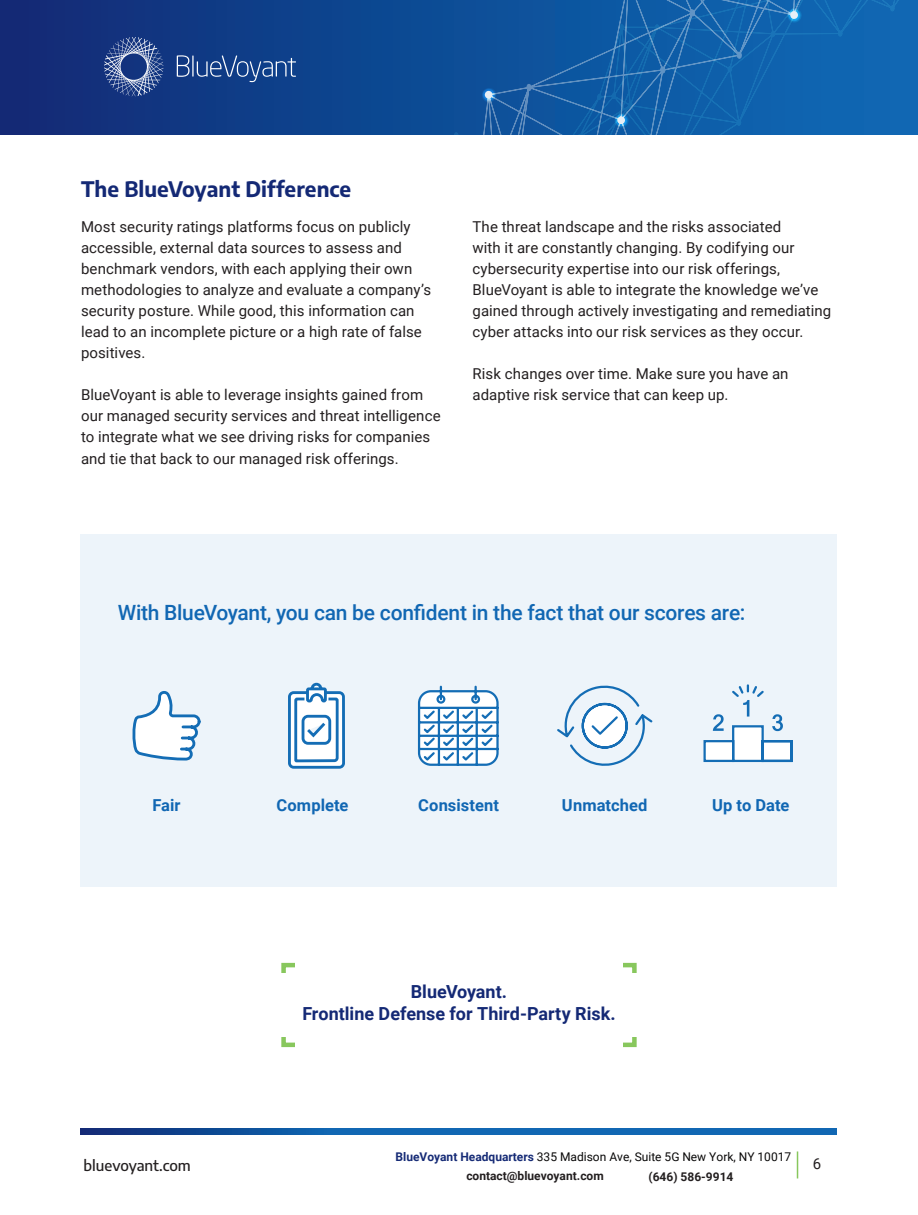
<style>
.page{position:relative;width:918px;height:1215px;background:#fff}
.page>*{position:absolute;margin:0;border:0;box-sizing:border-box;transform-origin:0 0}
.t1{font:500 21px "Roboto";letter-spacing:-.015em;color:#1167b3}
.t2{font:700 21px "Encode Sans";color:#142975}
.t3{font:700 18px/22.5px "Roboto";color:#142975;text-align:center}
.t4{font:700 16.5px "Roboto";letter-spacing:.005em;color:#1167b3}
.t5{font:15px/21px "Roboto";letter-spacing:.005em;color:#231f20}
.t6{font:500 15px "Encode Sans";color:#231f20}
.t7{font:12px/19.4px "Roboto";color:#080707}
.t8{font:700 12px "Roboto";color:#231f20}
.s1{font-weight:700;color:#162b76}
.s2{font-style:inherit}
.s3{font-weight:700;color:#231f20}
</style>
<div class="page">
<svg style="left:0;top:0;width:918px;height:135px;background:#103984"></svg>
<svg style="left:177px;top:55px;width:12px;height:22px"></svg>
<hr style="left:192px;top:56px;width:2px;height:21px;background:#fff">
<svg style="left:197px;top:56px;width:99px;height:26px;background:#315998"></svg>
<svg style="left:104px;top:37px;width:59px;height:59px;background:#425d98"></svg>
<svg style="left:355px;top:0;width:546px;height:135px;background:#115ba4"></svg>
<svg style="left:786px;top:7px;width:16px;height:16px"></svg>
<svg style="left:788px;top:9px;width:12px;height:12px"></svg>
<svg style="left:790px;top:11px;width:8px;height:8px"></svg>
<svg style="left:613px;top:112px;width:16px;height:16px"></svg>
<svg style="left:615px;top:114px;width:12px;height:12px"></svg>
<svg style="left:617px;top:116px;width:8px;height:8px"></svg>
<svg style="left:481px;top:87px;width:16px;height:16px"></svg>
<svg style="left:483px;top:89px;width:12px;height:12px"></svg>
<svg style="left:485px;top:91px;width:8px;height:8px"></svg>
<svg style="left:80px;top:1128px;width:756px;height:6px;background:#105ca7"></svg>
<svg style="left:797px;top:1151px;width:1px;height:27px"></svg>
<div style="left:80px;top:534px;width:757px;height:353px;background:#edf4fa"></div>
<svg style="left:288px;top:682px;width:57px;height:87px;background:#aacae4"></svg>
<svg style="left:132px;top:691px;width:69px;height:70px"></svg>
<svg style="left:417px;top:685px;width:82px;height:81px;background:#accce5"></svg>
<svg style="left:703px;top:684px;width:90px;height:79px"></svg>
<svg style="left:557px;top:685px;width:96px;height:81px"></svg>
<h1 class="t2" style="left:81px;top:174px;width:272px">The BlueVoyant Difference</h1>
<p class="t5" style="left:81px;top:215px;width:352px">Most security ratings platforms focus on publicly accessible, external data sources to assess and benchmark vendors, with each applying their own methodologies to analyze and evaluate a company’s security posture. While good, this information can lead to an incomplete picture or a high rate of false positives.</p>
<p class="t5" style="left:81px;top:383px;width:361px">BlueVoyant is able to leverage insights gained from our managed security services and threat intelligence to integrate what we see driving risks for companies</p>
<p class="t5" style="left:81px;top:448px;width:319px">and tie that back to our managed risk offerings.</p>
<p class="t5" style="left:472px;top:216px;width:360px">The threat landscape and the risks associated<br>with it are constantly changing. By codifying our cybersecurity expertise into our risk offerings, BlueVoyant is able to integrate the knowledge we’ve gained through actively investigating and remediating cyber attacks into our risk services as they occur.</p>
<p class="t5" style="left:472px;top:363px;width:318px">Risk changes over time. Make sure you have an adaptive risk service that can keep up.</p>
<h1 class="t1" style="left:118px;top:598px;width:629px">With BlueVoyant, you can be confident in the fact that our scores are:</h1>
<p class="t4" style="left:152px;top:793px;width:30px">Fair</p>
<p class="t4" style="left:277px;top:793px;width:73px">Complete</p>
<p class="t4" style="left:418px;top:793px;width:82px">Consistent</p>
<p class="t4" style="left:562px;top:793px;width:87px">Unmatched</p>
<p class="t4" style="left:712px;top:793px;width:79px">Up to Date</p>
<p class="t6" style="left:84px;top:1155px;width:109px">bluevoyant.com</p>
<p class="t3" style="left:302px;top:979px;width:315px">BlueVoyant.<br>Frontline Defense for Third-Party Risk.</p>
<p class="t7" style="left:466px;top:1146px;width:326px;text-indent:-71px"><span class="s1">BlueVoyant Headquarters</span> 335 Madison Ave, Suite 5G New York, NY 1001<span class="s2">7 </span><span class="s3">contact@bluevoyant.com</span></p>
<p class="t8" style="left:649px;top:1168px;width:86px">(646) 586-9914</p>
<p class="t5" style="left:813px;top:1153px;width:10px">6</p>
</div>
